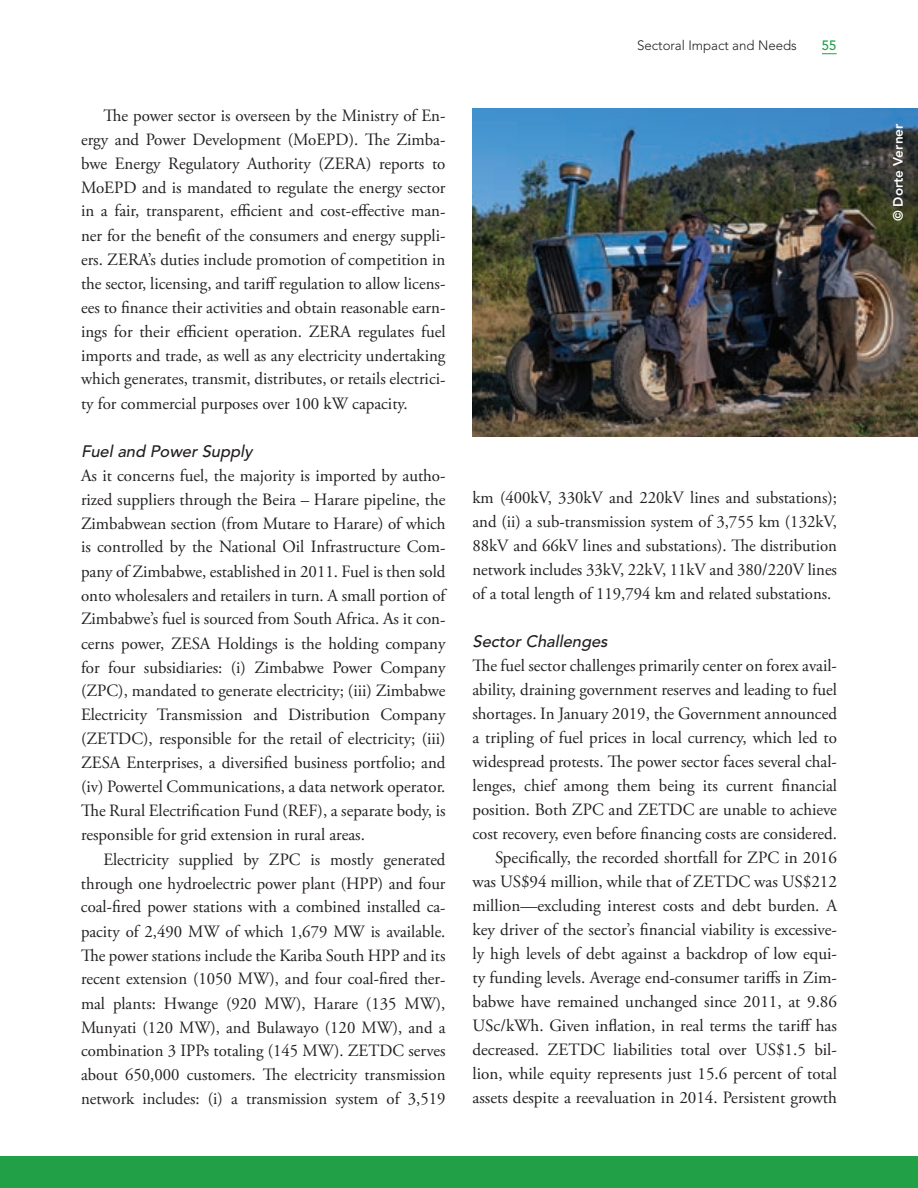
<style>
.page{position:relative;width:918px;height:1188px;background:#fff}
.page>*{position:absolute;margin:0;border:0;box-sizing:border-box;transform-origin:0 0}
.t1{font:17.25px/24px "Adobe Garamond Pro";color:#231f20;text-align:justify}
.t2{font:italic 500 16.5px "Avenir LT Std";color:#231f20}
.t3{font:300 13.5px "Avenir LT Std";color:#231f20}
.t4{font:800 13.5px "Avenir LT Std";color:#fff}
.t5{font:500 13.5px "Avenir LT Std";color:#21a048}
</style>
<div class="page">
<div style="left:0;top:1156px;width:918px;height:32px;background:#21a048"></div>
<svg style="left:822px;top:53px;width:15px;height:1px"></svg>
<img style="left:472px;top:109px;width:446px;height:327px">
<p class="t1" style="left:81px;top:104px;width:366px;text-indent:22px">The power sector is overseen by the Ministry of En&shy;ergy and Power Development (MoEPD). The Zimba&shy;bwe Energy Regulatory Authority (ZERA) reports to MoEPD and is mandated to regulate the energy sector in a fair, transparent, efficient and cost-effective man&shy;ner for the benefit of the consumers and energy suppli&shy;ers. ZERA’s duties include promotion of competition in the sector, licensing, and tariff regulation to allow licens&shy;ees to finance their activities and obtain reasonable earn&shy;ings for their efficient operation. ZERA regulates fuel imports and trade, as well as any electricity undertaking which generates, transmit, distributes, or retails electrici&shy;ty for commercial purposes over 100 kW capacity.</p>
<p class="t2" style="left:81px;top:441px;width:176px">Fuel and Power Supply</p>
<p class="t1" style="left:81px;top:464px;width:366px">As it concerns fuel, the majority is imported by autho&shy;rized suppliers through the Beira – Harare pipeline, the Zimbabwean section (from Mutare to Harare) of which is controlled by the National Oil Infrastructure Com&shy;pany of Zimbabwe, established in 2011. Fuel is then sold onto wholesalers and retailers in turn. A small portion of Zimbabwe’s fuel is sourced from South Africa. As it con&shy;cerns power, ZESA Holdings is the holding company for four subsidiaries: (i) Zimbabwe Power Company (ZPC), mandated to generate electricity; (iii) Zimbabwe Electricity Transmission and Distribution Company (ZETDC), responsible for the retail of electricity; (iii)<br>ZESA Enterprises, a diversified business portfolio; and (iv) Powertel Communications, a data network operator.<br>The Rural Electrification Fund (REF), a separate body, is responsible for grid extension in rural areas.</p>
<p class="t1" style="left:81px;top:848px;width:366px;text-indent:23px">Electricity supplied by ZPC is mostly generated through one hydroelectric power plant (HPP) and four coal-fired power stations with a combined installed ca&shy;pacity of 2,490 MW of which 1,679 MW is available.<br>The power stations include the Kariba South HPP and its recent extension (1050 MW), and four coal-fired ther&shy;mal plants: Hwange (920 MW), Harare (135 MW), Munyati (120 MW), and Bulawayo (120 MW), and a combination 3 IPPs totaling (145 MW). ZETDC serves about 650,000 customers. The electricity transmission network includes: (i) a transmission system of 3,519</p>
<p class="t3" style="left:637px;top:38px;width:161px">Sectoral Impact and Needs</p>
<p class="t5" style="left:822px;top:38px;width:16px">55</p>
<p class="t1" style="left:473px;top:486px;width:366px">km (400kV, 330kV and 220kV lines and substations); and (ii) a sub-transmission system of 3,755 km (132kV, 88kV and 66kV lines and substations). The distribution network includes 33kV, 22kV, 11kV and 380/220V lines of a total length of 119,794 km and related substations.</p>
<p class="t2" style="left:472px;top:632px;width:140px">Sector Challenges</p>
<p class="t1" style="left:472px;top:654px;width:366px;text-align:right">The fuel sector challenges primarily center on forex avail&shy;ability, draining government reserves and leading to fuel shortages. In January 2019, the Government announced a tripling of fuel prices in local currency, which led to widespread protests. The power sector faces several chal&shy;lenges, chief among them being its current financial position. Both ZPC and ZETDC are unable to achieve cost recovery, even before financing costs are considered.<br>Specifically, the recorded shortfall for ZPC in 2016 was US$94 million, while that of ZETDC was US$212 million—excluding interest costs and debt burden. A key driver of the sector’s financial viability is excessive&shy;ly high levels of debt against a backdrop of low equi&shy;ty funding levels. Average end-consumer tariffs in Zim&shy;babwe have remained unchanged since 2011, at 9.86<br>USc/kWh. Given inflation, in real terms the tariff has decreased. ZETDC liabilities total over US$1.5 bil&shy;lion, while equity represents just 15.6 percent of total assets despite a reevaluation in 2014. Persistent growth</p>
<p class="t4" style="left:890px;top:221px;width:99px;rotate:-90deg">© Dorte Verner</p>
</div>
